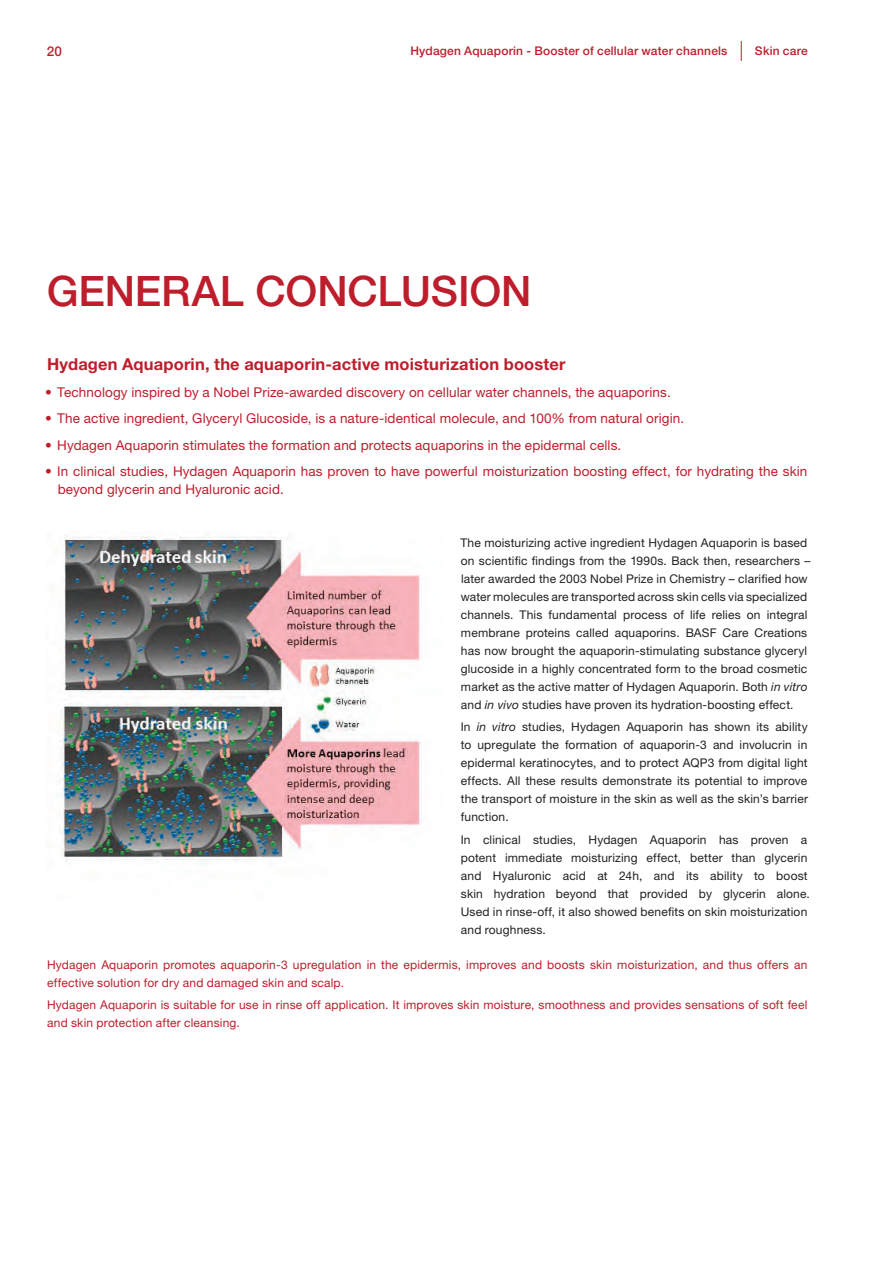
<style>
.page{position:relative;width:893px;height:1263px;background:#fff}
.page>*{position:absolute;margin:0;border:0;box-sizing:border-box;transform-origin:0 0}
.t1{font:500 42px "Helvetica Neue LT Std";letter-spacing:-.005em;color:#be1d2c}
.t2{font:700 16.5px "Helvetica Neue LT Std";letter-spacing:.01em;color:#be1d2c}
.t3{font:13.5px/18px "Helvetica Neue LT Std";letter-spacing:.01em;color:#be1d2c}
.t4{font:500 13.5px "Helvetica Neue LT Std";color:#be1d2c}
.t5{font:12px/18px "Helvetica Neue LT Std";letter-spacing:.015em;color:#231f20}
.t6{font:12px/18px "Helvetica Neue LT Std";letter-spacing:.015em;color:#be1d2c}
.t7{font:500 12px "Helvetica Neue LT Std";letter-spacing:.015em;color:#be1d2c}
.s1{font-family:"Helvetica Neue LT Pro";font-weight:300}
.s2{font-style:italic}
</style>
<div class="page">
<svg style="left:741px;top:41px;width:1px;height:20px"></svg>
<img style="left:57px;top:533px;width:364px;height:331px">
<p class="t4" style="left:47px;top:43px;width:17px">20</p>
<p class="t7" style="left:410px;top:44px;width:319px">Hydagen Aquaporin - Booster of cellular water channels</p>
<p class="t7" style="left:755px;top:44px;width:54px">Skin care</p>
<p class="t1" style="left:47px;top:266px;width:486px">GENERAL CONCLUSION</p>
<p class="t2" style="left:47px;top:354px;width:520px">Hydagen Aquaporin, the aquaporin-active moisturization booster</p>
<p class="t3" style="left:45px;top:383px;width:627px"><span class="s1">•</span> Technology inspired by a Nobel Prize-awarded discovery on cellular water channels, the aquaporins.</p>
<p class="t3" style="left:45px;top:409px;width:640px"><span class="s1">•</span> The active ingredient, Glyceryl Glucoside, is a nature-identical molecule, and 100% from natural origin.</p>
<p class="t3" style="left:45px;top:436px;width:578px"><span class="s1">•</span> Hydagen Aquaporin stimulates the formation and protects aquaporins in the epidermal cells.</p>
<p class="t3" style="left:58px;top:462px;width:751px;text-indent:-13px"><span class="s1">•</span> In clinical studies, Hydagen Aquaporin has proven to have powerful moisturization boosting effect, for hydrating the skin beyond glycerin and Hyaluronic acid.</p>
<p class="t5" style="left:460px;top:534px;width:352px">The moisturizing active ingredient Hydagen Aquaporin is based on scientific findings from the 1990s. Back then, researchers – later awarded the 2003 Nobel Prize in Chemistry – clarified how water molecules are transported across skin cells via specialized channels. This fundamental process of life relies on integral membrane proteins called aquaporins. BASF Care Creations has now brought the aquaporin-stimulating substance glyceryl glucoside in a highly concentrated form to the broad cosmetic market as the active matter of Hydagen Aquaporin. Both <span class="s2">in vitro </span>and <span class="s2">in vivo</span> studies have proven its hydration-boosting effect.</p>
<p class="t5" style="left:461px;top:718px;width:349px;text-align:justify">In <span class="s2">in vitro</span> studies, Hydagen Aquaporin has shown its ability to upregulate the formation of aquaporin-3 and involucrin in epidermal keratinocytes, and to protect AQP3 from digital light effects. All these results demonstrate its potential to improve the transport of moisture in the skin as well as the skin’s barrier function.</p>
<p class="t5" style="left:461px;top:830px;width:351px">In clinical studies, Hydagen Aquaporin has proven a potent immediate moisturizing effect, better than glycerin and Hyaluronic acid at 24h, and its ability to boost skin hydration beyond that provided by glycerin alone.<br>Used in rinse-off, it also showed benefits on skin moisturization and roughness.</p>
<p class="t6" style="left:47px;top:955px;width:762px">Hydagen Aquaporin promotes aquaporin-3 upregulation in the epidermis, improves and boosts skin moisturization, and thus offers an effective solution for dry and damaged skin and scalp.</p>
<p class="t6" style="left:47px;top:995px;width:762px">Hydagen Aquaporin is suitable for use in rinse off application. It improves skin moisture, smoothness and provides sensations of soft feel and skin protection after cleansing.</p>
</div>
